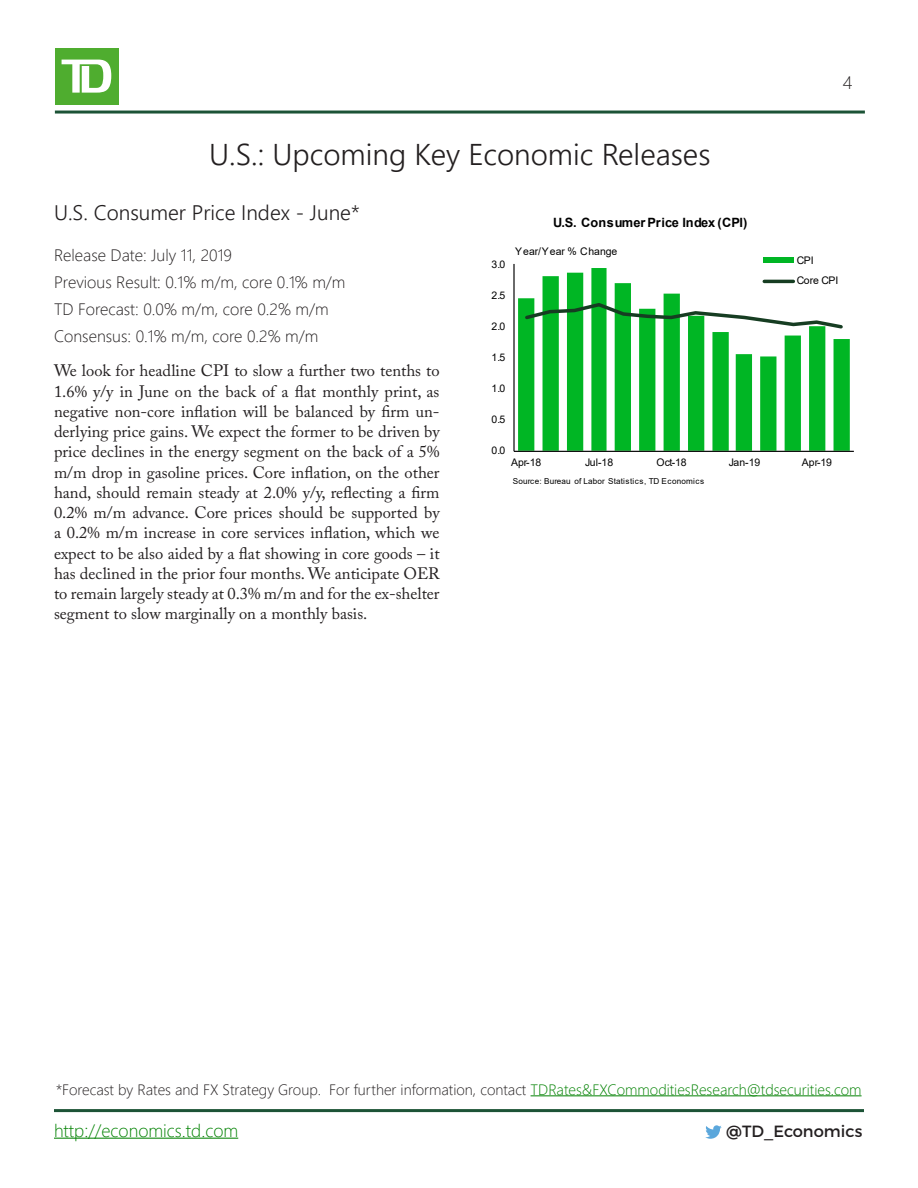
<style>
.page{position:relative;width:918px;height:1188px;background:#fff}
.page>*{position:absolute;margin:0;border:0;box-sizing:border-box;transform-origin:0 0}
.region_page_title{font:30px "Webly Sleek UI Semilight";color:#231f20}
.Upcoming_Release_Tit{font:21px "Webly Sleek UI Semilight";color:#231f20}
.t1{font:18px "Webly Sleek UI Light";color:#038203}
.t2{font:18px "Webly Sleek UI Light";color:#231f20}
.Paragraph{font:16.5px/20.2px "Adobe Caslon Pro";color:#231f20;text-align:justify}
.Upcoming_Release_Num{font:16.5px "Webly Sleek UI Light";color:#231f20}
.t3{font:16.2px "Montserrat";color:#231f20}
.Paragraph-2{font:15px "Webly Sleek UI Light";color:#231f20}
.t4{font:700 12.75px "Arial";letter-spacing:-.005em;color:#000}
.t5{font:10.5px/20.5px "Arial";color:#000}
.t6{font:8.1px "Arial";letter-spacing:.015em;color:#000}
.s1{color:#038203}
</style>
<div class="page">
<hr style="left:55px;top:111px;width:810px;height:3px;background:#1c5336">
<div style="left:55px;top:48px;width:63px;height:57px;background:#4fad2f"></div>
<svg style="left:62px;top:60px;width:49px;height:33px"></svg>
<svg style="left:705px;top:1125px;width:17px;height:14px"></svg>
<hr style="left:54px;top:1138px;width:184px;height:1px;background:#038203">
<hr style="left:54px;top:1109px;width:810px;height:3px;background:#1c5336">
<svg style="left:518px;top:268px;width:332px;height:183px;fill:#00b624"></svg>
<hr style="left:513px;top:264px;width:2px;height:187px;background:#000">
<hr style="left:514px;top:451px;width:340px;height:1px;background:#000">
<svg style="left:523px;top:301px;width:322px;height:30px"></svg>
<div style="left:764px;top:258px;width:30px;height:5px;background:#00b624"></div>
<hr style="left:764px;top:280px;width:29px;height:3px;background:#163d22">
<hr style="left:531px;top:1095px;width:331px;height:1px;background:#038203">
<p class="region_page_title" style="left:209px;top:132px;width:503px">U.S.: Upcoming Key Economic Releases</p>
<p class="t2" style="left:843px;top:69px;width:11px">4</p>
<p class="Upcoming_Release_Tit" style="left:54px;top:197px;width:307px">U.S. Consumer Price Index - June*</p>
<p class="Upcoming_Release_Num" style="left:54px;top:243px;width:180px">Release Date: July 11, 2019</p>
<p class="Upcoming_Release_Num" style="left:54px;top:270px;width:293px">Previous Result: 0.1% m/m, core 0.1% m/m</p>
<p class="Upcoming_Release_Num" style="left:54px;top:297px;width:276px">TD Forecast: 0.0% m/m, core 0.2% m/m</p>
<p class="Upcoming_Release_Num" style="left:54px;top:324px;width:266px">Consensus: 0.1% m/m, core 0.2% m/m</p>
<p class="Paragraph" style="left:54px;top:361px;width:387px">We look for headline CPI to slow a further two tenths to 1.6% y/y in June on the back of a flat monthly print, as negative non-core inflation will be balanced by firm un&shy;derlying price gains. We expect the former to be driven by price declines in the energy segment on the back of a 5% m/m drop in gasoline prices. Core inflation, on the other hand, should remain steady at 2.0% y/y, reflecting a firm 0.2% m/m advance. Core prices should be supported by a 0.2% m/m increase in core services inflation, which we expect to be also aided by a flat showing in core goods – it has declined in the prior four months. We anticipate OER to remain largely steady at 0.3% m/m and for the ex-shelter segment to slow marginally on a monthly basis.</p>
<p class="t5" style="left:492px;top:254px;width:15px">3.0</p>
<p class="t5" style="left:492px;top:285px;width:15px">2.5</p>
<p class="t5" style="left:492px;top:316px;width:15px">2.0</p>
<p class="t5" style="left:492px;top:347px;width:15px">1.5</p>
<p class="t5" style="left:492px;top:378px;width:15px">1.0</p>
<p class="t5" style="left:492px;top:409px;width:15px">0.5</p>
<p class="t5" style="left:492px;top:440px;width:15px">0.0</p>
<p class="t4" style="left:553px;top:213px;width:196px">U.S. Consumer Price Index (CPI)</p>
<p class="t5" style="left:515px;top:241px;width:104px">Year/Year % Change</p>
<p class="t5" style="left:797px;top:250px;width:43px">CPI<br>Core CPI</p>
<p class="t5" style="left:511px;top:452px;width:32px">Apr-18</p>
<p class="t5" style="left:585px;top:452px;width:29px">Jul-18</p>
<p class="t5" style="left:657px;top:452px;width:32px">Oct-18</p>
<p class="t5" style="left:729px;top:452px;width:33px">Jan-19</p>
<p class="t5" style="left:802px;top:452px;width:32px">Apr-19</p>
<p class="t6" style="left:513px;top:475px;width:193px">Source: Bureau of Labor Statistics, TD Economics</p>
<p class="Paragraph-2" style="left:56px;top:1078px;width:807px">*Forecast by Rates and FX Strategy Group. For further information, contact <span class="s1">TDRates&amp;FXCommoditiesResearch@tdsecurities.com</span></p>
<p class="t1" style="left:54px;top:1117px;width:186px">http://economics.td.com</p>
<p class="t3" style="left:726px;top:1121px;width:138px">@TD_Economics</p>
</div>
